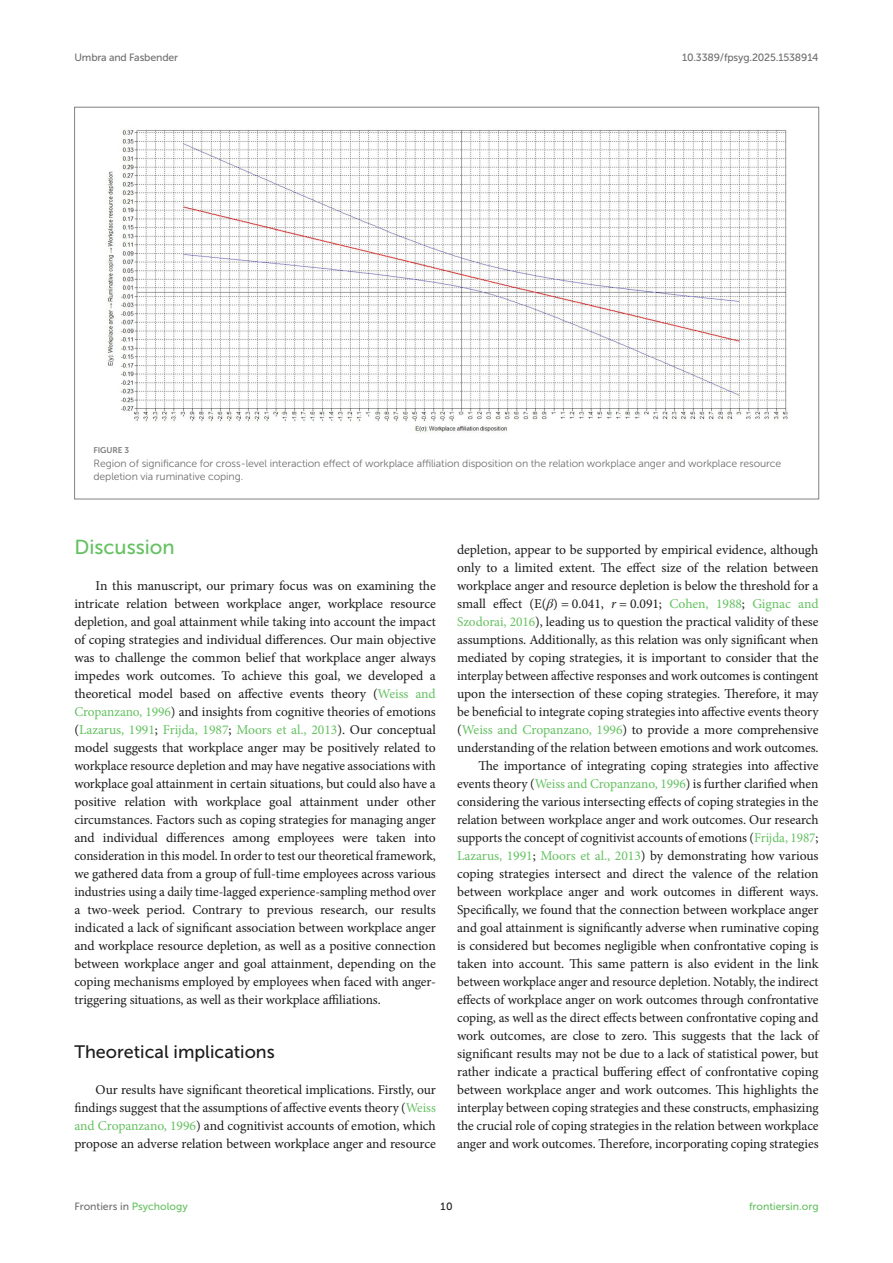
<style>
.page{position:relative;width:893px;height:1263px;background:#fff}
.page>*{position:absolute;margin:0;border:0;box-sizing:border-box;transform-origin:0 0}
.HEAD_1{font:20.25px "Museo Sans 500";color:#65c161}
.HEAD_2{font:18px "Museo Sans 500";color:#1b1c1b}
.TEXT{font:13.5px/18px "Minion Pro";letter-spacing:-.01em;color:#1b1c1b;text-align:justify}
.FIG_LEG{font:10.5px/13.5px "Museo Sans 300";letter-spacing:-.01em;color:#706f70}
.t1{font:10.5px "Museo Sans 500";letter-spacing:-.015em;color:#706f70}
.t2{font:10.5px "Museo Sans 500";color:#65c161}
.t3{font:10.5px "Museo Sans 500";color:#1b1c1b}
.FIG_HD{font:8.25px "Museo Sans 700";letter-spacing:-.01em;color:#7e7f7f}
.s1{color:#65c161}
.s2{font-family:"STIX General";font-style:italic}
.s3{font-style:italic}
</style>
<div class="page">
<img style="left:106px;top:128px;width:682px;height:305px">
<p class="t1" style="left:74px;top:52px;width:105px">Umbra and Fasbender</p>
<p class="t1" style="left:682px;top:52px;width:138px">10.3389/fpsyg.2025.1538914</p>
<p class="FIG_HD" style="left:94px;top:446px;width:37px">FIGURE 3</p>
<p class="FIG_LEG" style="left:94px;top:456px;width:689px">Region of significance for cross-level interaction effect of workplace affiliation disposition on the relation workplace anger and workplace resource depletion via ruminative coping.</p>
<p class="HEAD_1" style="left:74px;top:536px;width:102px">Discussion</p>
<p class="TEXT" style="left:74px;top:577px;width:363px;text-indent:21px">In this manuscript, our primary focus was on examining the intricate relation between workplace anger, workplace resource depletion, and goal attainment while taking into account the impact of coping strategies and individual differences. Our main objective was to challenge the common belief that workplace anger always impedes work outcomes. To achieve this goal, we developed a theoretical model based on affective events theory (<span class="s1">Weiss and Cropanzano, 1996</span>) and insights from cognitive theories of emotions (<span class="s1">Lazarus, 1991</span>; <span class="s1">Frijda, 1987</span>; <span class="s1">Moors et al., 2013</span>). Our conceptual model suggests that workplace anger may be positively related to workplace resource depletion and may have negative associations with workplace goal attainment in certain situations, but could also have a positive relation with workplace goal attainment under other circumstances. Factors such as coping strategies for managing anger and individual differences among employees were taken into consideration in this model. In order to test our theoretical framework, we gathered data from a group of full-time employees across various industries using a daily time-lagged experience-sampling method over a two-week period. Contrary to previous research, our results indicated a lack of significant association between workplace anger and workplace resource depletion, as well as a positive connection between workplace anger and goal attainment, depending on the coping mechanisms employed by employees when faced with anger&shy;triggering situations, as well as their workplace affiliations.</p>
<p class="HEAD_2" style="left:74px;top:1042px;width:202px">Theoretical implications</p>
<p class="TEXT" style="left:74px;top:1081px;width:363px;text-indent:21px">Our results have significant theoretical implications. Firstly, our findings suggest that the assumptions of affective events theory (<span class="s1">Weiss and Cropanzano, 1996</span>) and cognitivist accounts of emotion, which propose an adverse relation between workplace anger and resource</p>
<p class="TEXT" style="left:457px;top:541px;width:363px">depletion, appear to be supported by empirical evidence, although only to a limited extent. The effect size of the relation between workplace anger and resource depletion is below the threshold for a small effect (E(<span class="s2">β</span>) = 0.041, <span class="s3">r</span> = 0.091; <span class="s1">Cohen, 1988</span>; <span class="s1">Gignac and Szodorai, 2016</span>), leading us to question the practical validity of these assumptions. Additionally, as this relation was only significant when mediated by coping strategies, it is important to consider that the interplay between affective responses and work outcomes is contingent upon the intersection of these coping strategies. Therefore, it may be beneficial to integrate coping strategies into affective events theory (<span class="s1">Weiss and Cropanzano, 1996</span>) to provide a more comprehensive understanding of the relation between emotions and work outcomes.</p>
<p class="TEXT" style="left:457px;top:757px;width:363px;text-indent:21px">The importance of integrating coping strategies into affective events theory (<span class="s1">Weiss and Cropanzano, 1996</span>) is further clarified when considering the various intersecting effects of coping strategies in the relation between workplace anger and work outcomes. Our research supports the concept of cognitivist accounts of emotions (<span class="s1">Frijda, 1987</span>; <span class="s1">Lazarus, 1991</span>; <span class="s1">Moors et al., 2013</span>) by demonstrating how various coping strategies intersect and direct the valence of the relation between workplace anger and work outcomes in different ways.<br>Specifically, we found that the connection between workplace anger and goal attainment is significantly adverse when ruminative coping is considered but becomes negligible when confrontative coping is taken into account. This same pattern is also evident in the link between workplace anger and resource depletion. Notably, the indirect effects of workplace anger on work outcomes through confrontative coping, as well as the direct effects between confrontative coping and work outcomes, are close to zero. This suggests that the lack of significant results may not be due to a lack of statistical power, but rather indicate a practical buffering effect of confrontative coping between workplace anger and work outcomes. This highlights the interplay between coping strategies and these constructs, emphasizing the crucial role of coping strategies in the relation between workplace anger and work outcomes. Therefore, incorporating coping strategies</p>
<p class="t1" style="left:74px;top:1200px;width:115px">Frontiers in <span class="s1">Psychology</span></p>
<p class="t3" style="left:440px;top:1200px;width:14px">10</p>
<p class="t2" style="left:749px;top:1200px;width:71px">frontiersin.org</p>
</div>
